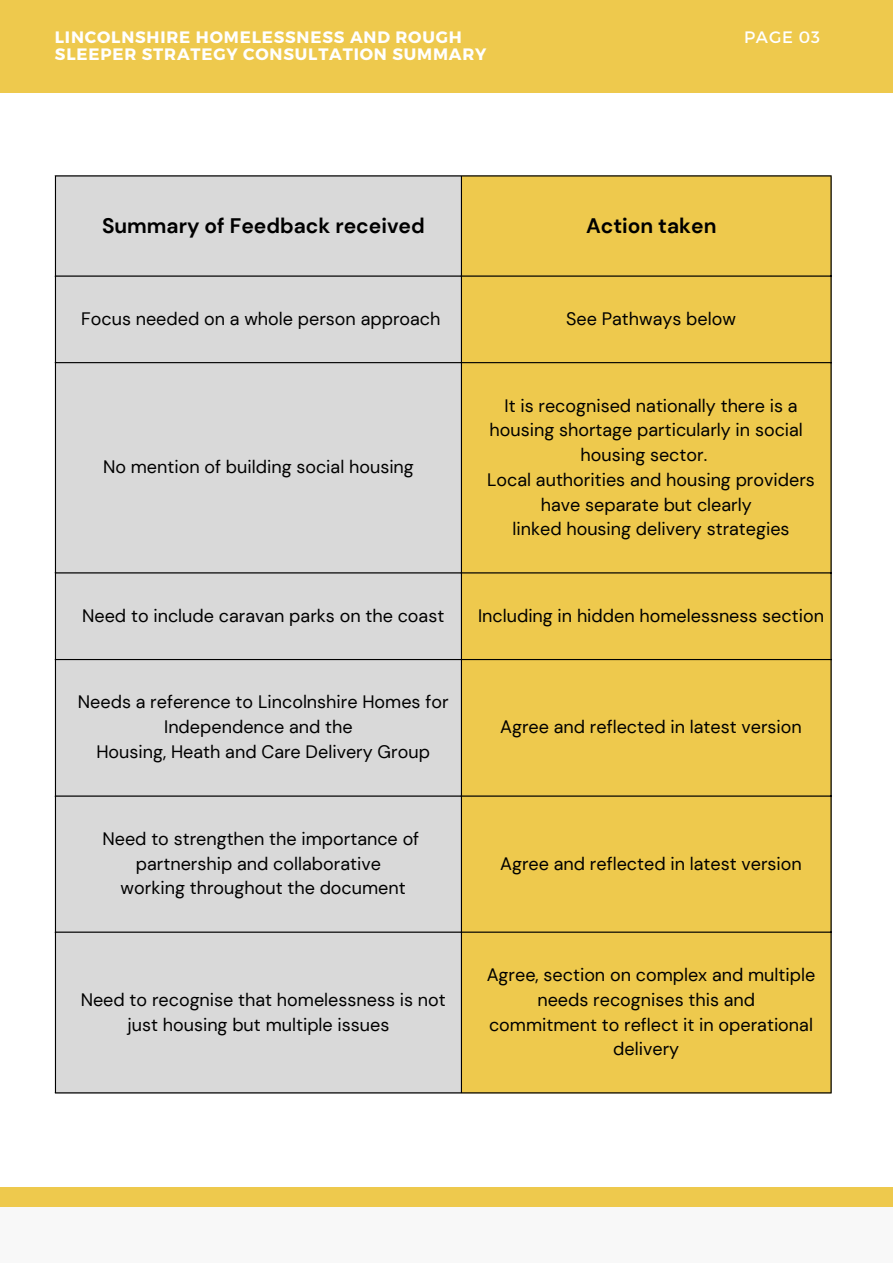
<style>
.page{position:relative;width:893px;height:1264px;background:#fff}
.page>*{position:absolute;margin:0;border:0;box-sizing:border-box;transform-origin:0 0}
.t1{font:700 21px "DM Sans";color:#000}
.t2{font:18px/24.8px "DM Sans";color:#000;text-align:center}
.t3{font:700 16.5px/16.8px "Montserrat";letter-spacing:.05em;color:#fff}
.t4{font:16.5px "Montserrat";letter-spacing:.05em;color:#fff}
</style>
<div class="page">
<div style="left:0;top:1187px;width:892px;height:75px;background:#f8f8f8"></div>
<div style="left:0;top:1187px;width:892px;height:19px;background:#eec94d"></div>
<div style="left:0;top:0;width:892px;height:92px;background:#eec94d"></div>
<div style="left:56px;top:176px;width:405px;height:916px;background:#d9d9d9"></div>
<div style="left:462px;top:176px;width:368px;height:916px;background:#eec94d"></div>
<hr style="left:55px;top:176px;width:1px;height:916px;background:#000">
<hr style="left:461px;top:176px;width:1px;height:916px;background:#000">
<hr style="left:830px;top:176px;width:1px;height:916px;background:#000">
<hr style="left:55px;top:175px;width:776px;height:1px;background:#000">
<hr style="left:55px;top:275px;width:776px;height:1px;background:#000">
<hr style="left:55px;top:362px;width:776px;height:1px;background:#000">
<hr style="left:55px;top:572px;width:776px;height:1px;background:#000">
<hr style="left:55px;top:659px;width:776px;height:1px;background:#000">
<hr style="left:55px;top:795px;width:776px;height:1px;background:#000">
<hr style="left:55px;top:931px;width:776px;height:1px;background:#000">
<hr style="left:55px;top:1092px;width:776px;height:1px;background:#000">
<p class="t3" style="left:55px;top:28px;width:408px">LINCOLNSHIRE HOMELESSNESS AND ROUGH</p>
<p class="t4" style="left:744px;top:27px;width:78px">PAGE 03</p>
<p class="t3" style="left:55px;top:45px;width:433px">SLEEPER STRATEGY CONSULTATION SUMMARY</p>
<p class="t3" style="left:71px;top:28px;width:349px">LINCCOLNSHIRE HOMELESSNESS AND<br>ROUGH LEEP R STRATEGY</p>
<p class="t4" style="left:746px;top:27px;width:75px">PAGE 01</p>
<p class="t1" style="left:102px;top:212px;width:324px">Summary of Feedback received</p>
<p class="t1" style="left:586px;top:212px;width:132px">Action taken</p>
<p class="t2" style="left:81px;top:306px;width:361px">Focus needed on a whole person approach</p>
<p class="t2" style="left:566px;top:306px;width:171px">See Pathways below</p>
<p class="t2" style="left:103px;top:455px;width:312px">No mention of building social housing</p>
<p class="t2" style="left:504px;top:393px;width:294px">It is recognised nationally there is a</p>
<p class="t2" style="left:489px;top:418px;width:315px">housing shortage particularly in social</p>
<p class="t2" style="left:580px;top:442px;width:128px">housing sector.</p>
<p class="t2" style="left:487px;top:467px;width:329px">Local authorities and housing providers</p>
<p class="t2" style="left:540px;top:492px;width:212px">have separate but clearly</p>
<p class="t2" style="left:512px;top:517px;width:279px">linked housing delivery strategies</p>
<p class="t2" style="left:82px;top:603px;width:364px">Need to include caravan parks on the coast</p>
<p class="t2" style="left:478px;top:603px;width:347px">Including in hidden homelessness section</p>
<p class="t2" style="left:78px;top:690px;width:372px">Needs a reference to Lincolnshire Homes for<br>Independence and the<br>Housing, Heath and Care Delivery Group</p>
<p class="t2" style="left:102px;top:826px;width:318px">Need to strengthen the importance of partnership and collaborative<br>working throughout the document</p>
<p class="t2" style="left:81px;top:987px;width:366px">Need to recognise that homelessness is not just housing but multiple issues</p>
<p class="t2" style="left:500px;top:714px;width:303px">Agree and reflected in latest version</p>
<p class="t2" style="left:500px;top:851px;width:303px">Agree and reflected in latest version</p>
<p class="t2" style="left:486px;top:962px;width:330px">Agree, section on complex and multiple needs recognises this and commitment to reflect it in operational delivery</p>
</div>
